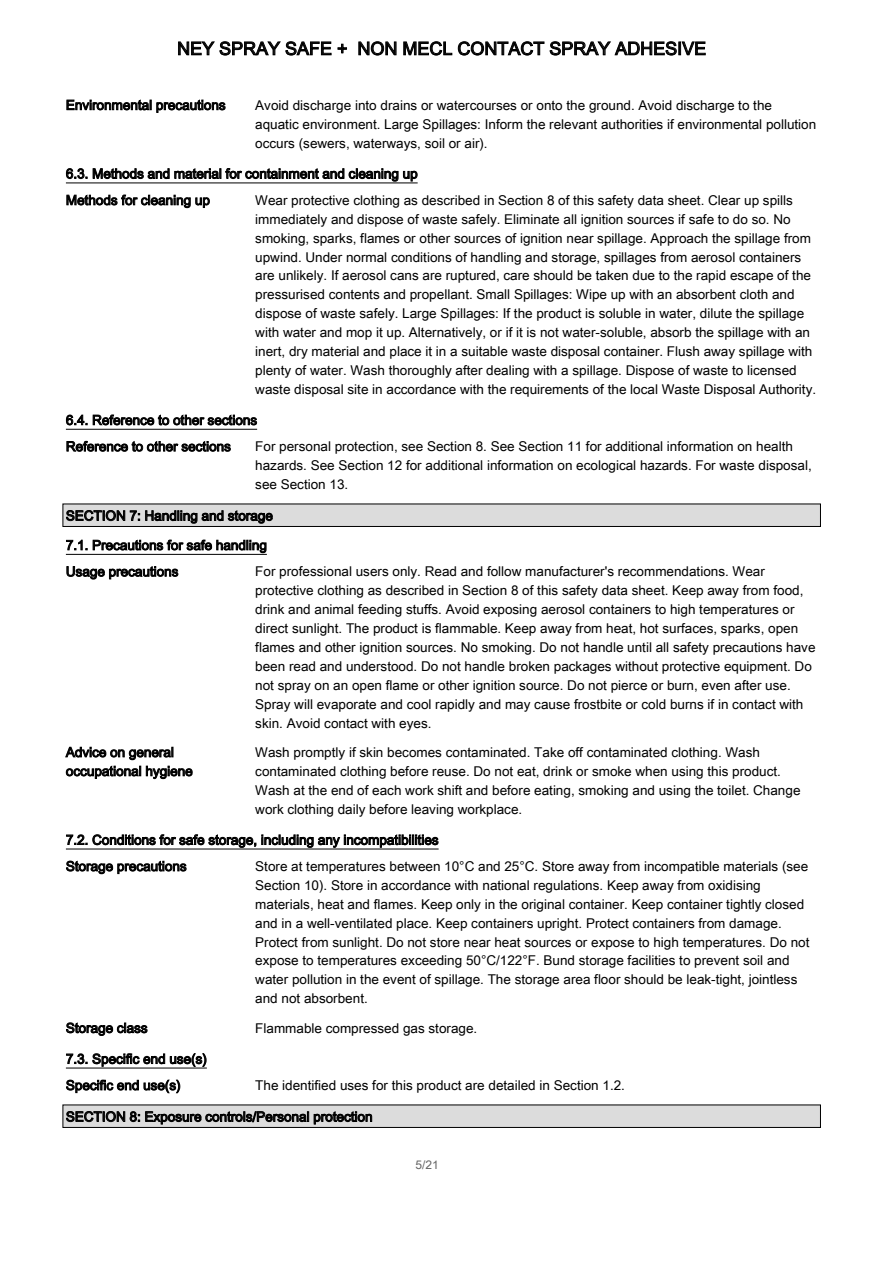
<style>
.page{position:relative;width:893px;height:1263px;background:#fff}
.page>*{position:absolute;margin:0;border:0;box-sizing:border-box;transform-origin:0 0}
.t1{font:18px "Arial Unicode MS";color:#000}
.t2{font:13.5px/18.9px "Arial Unicode MS";color:#000}
.t3{font:12px "Arial Unicode MS";color:#646464}
</style>
<div class="page">
<svg style="left:178px;top:41px;width:169px;height:15px"></svg>
<svg style="left:358px;top:41px;width:39px;height:15px"></svg>
<svg style="left:403px;top:41px;width:49px;height:15px"></svg>
<svg style="left:458px;top:41px;width:248px;height:15px"></svg>
<svg style="left:67px;top:99px;width:159px;height:14px"></svg>
<hr style="left:66px;top:182px;width:352px;height:1px;background:#000">
<svg style="left:66px;top:168px;width:21px;height:11px"></svg>
<svg style="left:93px;top:168px;width:325px;height:14px"></svg>
<svg style="left:66px;top:194px;width:144px;height:14px"></svg>
<hr style="left:66px;top:429px;width:191px;height:1px;background:#000">
<svg style="left:66px;top:415px;width:21px;height:10px"></svg>
<svg style="left:93px;top:414px;width:164px;height:11px"></svg>
<svg style="left:67px;top:441px;width:164px;height:11px"></svg>
<div style="left:63px;top:504px;width:757px;height:22px;background:#dcdcdc"></div>
<div style="left:63px;top:504px;width:758px;height:23px;border:1px solid #000"></div>
<svg style="left:66px;top:510px;width:207px;height:14px"></svg>
<hr style="left:66px;top:554px;width:201px;height:1px;background:#000">
<svg style="left:66px;top:540px;width:21px;height:10px"></svg>
<svg style="left:93px;top:540px;width:173px;height:13px"></svg>
<svg style="left:67px;top:566px;width:111px;height:13px"></svg>
<svg style="left:65px;top:746px;width:128px;height:33px"></svg>
<hr style="left:66px;top:848px;width:373px;height:1px;background:#000">
<svg style="left:66px;top:834px;width:190px;height:14px"></svg>
<svg style="left:262px;top:834px;width:177px;height:14px"></svg>
<svg style="left:66px;top:861px;width:121px;height:13px"></svg>
<svg style="left:66px;top:1022px;width:82px;height:14px"></svg>
<hr style="left:66px;top:1067px;width:141px;height:1px;background:#000">
<svg style="left:66px;top:1053px;width:141px;height:14px"></svg>
<svg style="left:66px;top:1079px;width:114px;height:14px"></svg>
<div style="left:63px;top:1105px;width:757px;height:22px;background:#dcdcdc"></div>
<div style="left:63px;top:1104px;width:758px;height:24px;border:1px solid #000"></div>
<svg style="left:66px;top:1111px;width:306px;height:13px"></svg>
<h1 class="t1" style="left:177px;top:35px;width:531px">NEY SPRAY SAFE + NON MECL CONTACT SPRAY ADHESIVE</h1>
<p class="t2" style="left:66px;top:95px;width:161px">Environmental precautions</p>
<p class="t2" style="left:255px;top:95px;width:562px">Avoid discharge into drains or watercourses or onto the ground. Avoid discharge to the aquatic environment. Large Spillages: Inform the relevant authorities if environmental pollution occurs (sewers, waterways, soil or air).</p>
<p class="t2" style="left:66px;top:160px;width:353px;line-height:26.4px">6.3. Methods and material for containment and cleaning up<br>Methods for cleaning up</p>
<p class="t2" style="left:255px;top:190px;width:562px">Wear protective clothing as described in Section 8 of this safety data sheet. Clear up spills immediately and dispose of waste safely. Eliminate all ignition sources if safe to do so. No smoking, sparks, flames or other sources of ignition near spillage. Approach the spillage from upwind. Under normal conditions of handling and storage, spillages from aerosol containers are unlikely. If aerosol cans are ruptured, care should be taken due to the rapid escape of the pressurised contents and propellant. Small Spillages: Wipe up with an absorbent cloth and dispose of waste safely. Large Spillages: If the product is soluble in water, dilute the spillage with water and mop it up. Alternatively, or if it is not water-soluble, absorb the spillage with an inert, dry material and place it in a suitable waste disposal container. Flush away spillage with plenty of water. Wash thoroughly after dealing with a spillage. Dispose of waste to licensed waste disposal site in accordance with the requirements of the local Waste Disposal Authority.</p>
<p class="t2" style="left:66px;top:406px;width:193px;line-height:26.4px">6.4. Reference to other sections<br>Reference to other sections</p>
<p class="t2" style="left:255px;top:437px;width:558px">For personal protection, see Section 8. See Section 11 for additional information on health hazards. See Section 12 for additional information on ecological hazards. For waste disposal, see Section 13.</p>
<p class="t2" style="left:66px;top:501px;width:208px;line-height:29.4px">SECTION 7: Handling and storage<br>7.1. Precautions for safe handling</p>
<p class="t2" style="left:66px;top:562px;width:114px">Usage precautions</p>
<p class="t2" style="left:255px;top:562px;width:562px">For professional users only. Read and follow manufacturer's recommendations. Wear protective clothing as described in Section 8 of this safety data sheet. Keep away from food, drink and animal feeding stuffs. Avoid exposing aerosol containers to high temperatures or direct sunlight. The product is flammable. Keep away from heat, hot surfaces, sparks, open flames and other ignition sources. No smoking. Do not handle until all safety precautions have been read and understood. Do not handle broken packages without protective equipment. Do not spray on an open flame or other ignition source. Do not pierce or burn, even after use.<br>Spray will evaporate and cool rapidly and may cause frostbite or cold burns if in contact with skin. Avoid contact with eyes.</p>
<p class="t2" style="left:66px;top:742px;width:128px">Advice on general occupational hygiene</p>
<p class="t2" style="left:255px;top:742px;width:547px">Wash promptly if skin becomes contaminated. Take off contaminated clothing. Wash contaminated clothing before reuse. Do not eat, drink or smoke when using this product.<br>Wash at the end of each work shift and before eating, smoking and using the toilet. Change work clothing daily before leaving workplace.</p>
<p class="t2" style="left:66px;top:826px;width:374px;line-height:26.4px">7.2. Conditions for safe storage, including any incompatibilities<br>Storage precautions</p>
<p class="t2" style="left:255px;top:856px;width:556px">Store at temperatures between 10°C and 25°C. Store away from incompatible materials (see Section 10). Store in accordance with national regulations. Keep away from oxidising materials, heat and flames. Keep only in the original container. Keep container tightly closed and in a well-ventilated place. Keep containers upright. Protect containers from damage.<br>Protect from sunlight. Do not store near heat sources or expose to high temperatures. Do not expose to temperatures exceeding 50°C/122°F. Bund storage facilities to prevent soil and water pollution in the event of spillage. The storage area floor should be leak-tight, jointless and not absorbent.</p>
<p class="t2" style="left:66px;top:1018px;width:83px">Storage class</p>
<p class="t2" style="left:255px;top:1018px;width:224px">Flammable compressed gas storage.</p>
<p class="t2" style="left:66px;top:1045px;width:142px;line-height:26.4px">7.3. Specific end use(s)<br>Specific end use(s)</p>
<p class="t2" style="left:255px;top:1075px;width:371px">The identified uses for this product are detailed in Section 1.2.</p>
<p class="t2" style="left:66px;top:1107px;width:308px">SECTION 8: Exposure controls/Personal protection</p>
<p class="t3" style="left:415px;top:1156px;width:25px">5/21</p>
</div>
